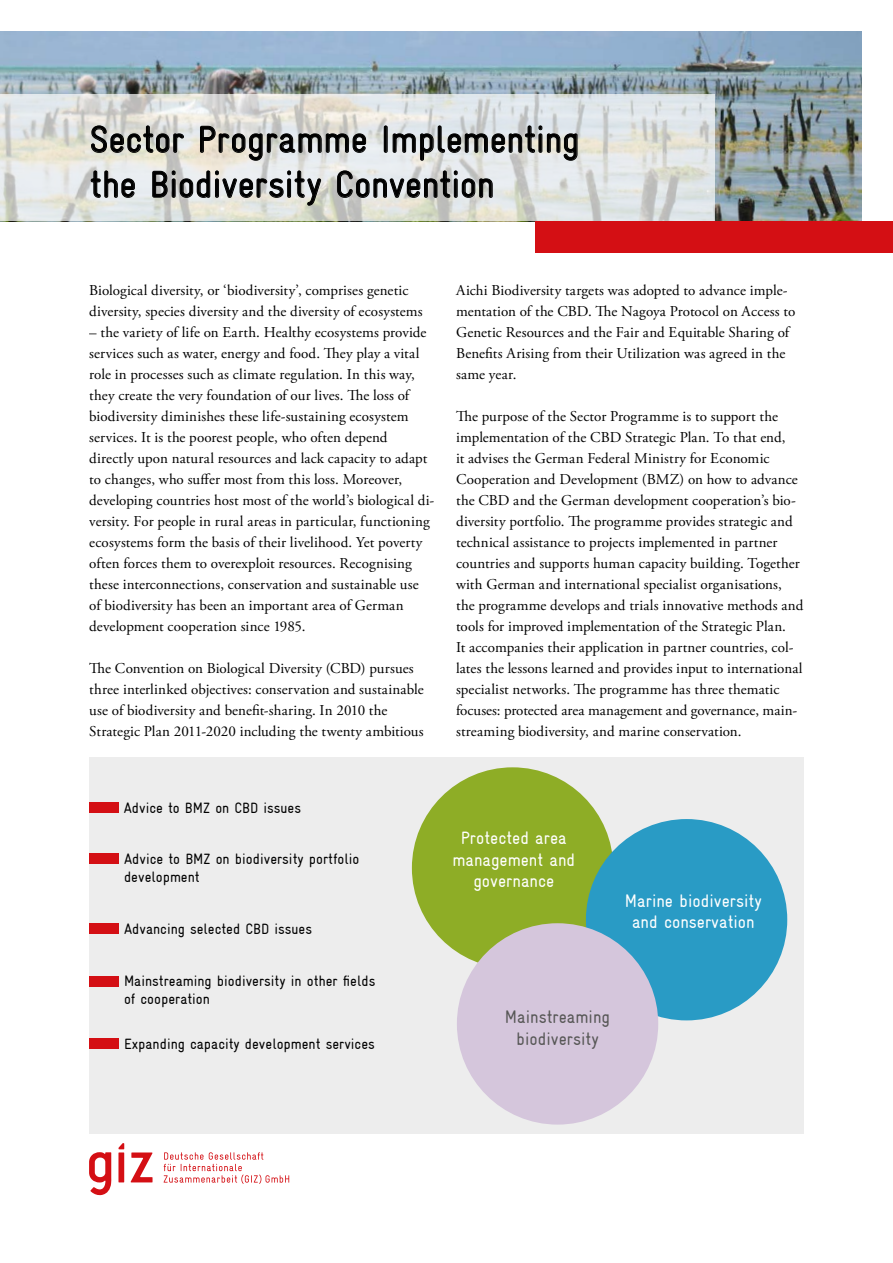
<style>
.page{position:relative;width:893px;height:1263px;background:#fff}
.page>*{position:absolute;margin:0;border:0;box-sizing:border-box;transform-origin:0 0}
.Headline_Aushang{font:condensed 37.5px/45px "Gravur";letter-spacing:-.005em;color:#000}
.t1{font:condensed 18px/21.6px "Gravur";color:#fff;text-align:center}
.t2{font:condensed 18px/21.6px "Gravur";color:#575756;text-align:center}
.t3{font:15px/21px "Adobe Garamond Pro";letter-spacing:.005em;color:#000}
.t4{font:condensed 15px/18px "Gravur";color:#000}
</style>
<div class="page">
<img style="left:0;top:32px;width:861px;height:189px">
<div style="left:89px;top:758px;width:715px;height:376px;background:#ededed"></div>
<div style="left:412px;top:767px;width:201px;height:202px;background:#8ead26;border-radius:50%"></div>
<div style="left:586px;top:819px;width:201px;height:201px;background:#299bc5;border-radius:50%"></div>
<div style="left:457px;top:923px;width:201px;height:201px;background:#d5c6dc;border-radius:50%"></div>
<div style="left:535px;top:221px;width:358px;height:32px;background:#d40f14"></div>
<div style="left:89px;top:802px;width:30px;height:11px;background:#d40f14"></div>
<div style="left:89px;top:853px;width:30px;height:10px;background:#d40f14"></div>
<div style="left:89px;top:924px;width:30px;height:10px;background:#d40f14"></div>
<div style="left:89px;top:976px;width:30px;height:10px;background:#d40f14"></div>
<div style="left:89px;top:1038px;width:30px;height:11px;background:#d40f14"></div>
<svg style="left:0;top:95px;width:714px;height:126px;background:#dee0dd"></svg>
<svg style="left:91px;top:126px;width:93px;height:27px;background:#aeaea9"></svg>
<svg style="left:200px;top:126px;width:166px;height:35px;background:#bcbcb8"></svg>
<svg style="left:384px;top:126px;width:3px;height:27px"></svg>
<svg style="left:393px;top:126px;width:184px;height:35px;background:#bbbdbd"></svg>
<svg style="left:91px;top:171px;width:44px;height:27px"></svg>
<svg style="left:152px;top:171px;width:169px;height:35px;background:#bdbebc"></svg>
<svg style="left:337px;top:171px;width:155px;height:27px;background:#b0b2b3"></svg>
<svg style="left:89px;top:1152px;width:22px;height:43px"></svg>
<svg style="left:131px;top:1152px;width:22px;height:30px"></svg>
<svg style="left:118px;top:1143px;width:6px;height:39px"></svg>
<svg style="left:164px;top:1152px;width:125px;height:32px"></svg>
<p class="Headline_Aushang" style="left:90px;top:117px;width:492px">Sector Programme Implementing the Biodiversity Convention</p>
<p class="t3" style="left:89px;top:280px;width:335px">Biological diversity, or ‘biodiversity’, comprises genetic diversity, species diversity and the diversity of ecosystems</p>
<p class="t3" style="left:89px;top:322px;width:347px">– the variety of life on Earth. Healthy ecosystems provide services such as water, energy and food. They play a vital role in processes such as climate regulation. In this way, they create the very foundation of our lives. The loss of biodiversity diminishes these life-sustaining ecosystem services. It is the poorest people, who often depend directly upon natural resources and lack capacity to adapt to changes, who suffer most from this loss. Moreover, developing countries host most of the world’s biological di&shy;versity. For people in rural areas in particular, functioning ecosystems form the basis of their livelihood. Yet poverty often forces them to overexploit resources. Recognising these interconnections, conservation and sustainable use<br>of biodiversity has been an important area of German development cooperation since 1985.</p>
<p class="t3" style="left:89px;top:658px;width:336px">The Convention on Biological Diversity (CBD) pursues three interlinked objectives: conservation and sustainable use of biodiversity and benefit-sharing. In 2010 the Strategic Plan 2011-2020 including the twenty ambitious</p>
<p class="t3" style="left:456px;top:280px;width:341px">Aichi Biodiversity targets was adopted to advance imple&shy;mentation of the CBD. The Nagoya Protocol on Access to Genetic Resources and the Fair and Equitable Sharing of Benefits Arising from their Utilization was agreed in the same year.</p>
<p class="t3" style="left:456px;top:406px;width:349px">The purpose of the Sector Programme is to support the implementation of the CBD Strategic Plan. To that end,<br>it advises the German Federal Ministry for Economic Cooperation and Development (BMZ) on how to advance the CBD and the German development cooperation’s bio&shy;diversity portfolio. The programme provides strategic and technical assistance to projects implemented in partner countries and supports human capacity building. Together with German and international specialist organisations, the programme develops and trials innovative methods and tools for improved implementation of the Strategic Plan.<br>It accompanies their application in partner countries, col&shy;lates the lessons learned and provides input to international specialist networks. The programme has three thematic focuses: protected area management and governance, main&shy;streaming biodiversity, and marine conservation.</p>
<p class="t4" style="left:124px;top:799px;width:179px">Advice to BMZ on CBD issues</p>
<p class="t4" style="left:124px;top:850px;width:237px">Advice to BMZ on biodiversity portfolio development</p>
<p class="t4" style="left:124px;top:920px;width:189px">Advancing selected CBD issues</p>
<p class="t4" style="left:124px;top:972px;width:253px">Mainstreaming biodiversity in other fields of cooperation</p>
<p class="t4" style="left:124px;top:1034px;width:252px">Expanding capacity development services</p>
<p class="t1" style="left:452px;top:827px;width:124px">Protected area management and governance</p>
<p class="t1" style="left:625px;top:890px;width:138px">Marine biodiversity and conservation</p>
<p class="t2" style="left:505px;top:1006px;width:107px">Mainstreaming biodiversity</p>
</div>
